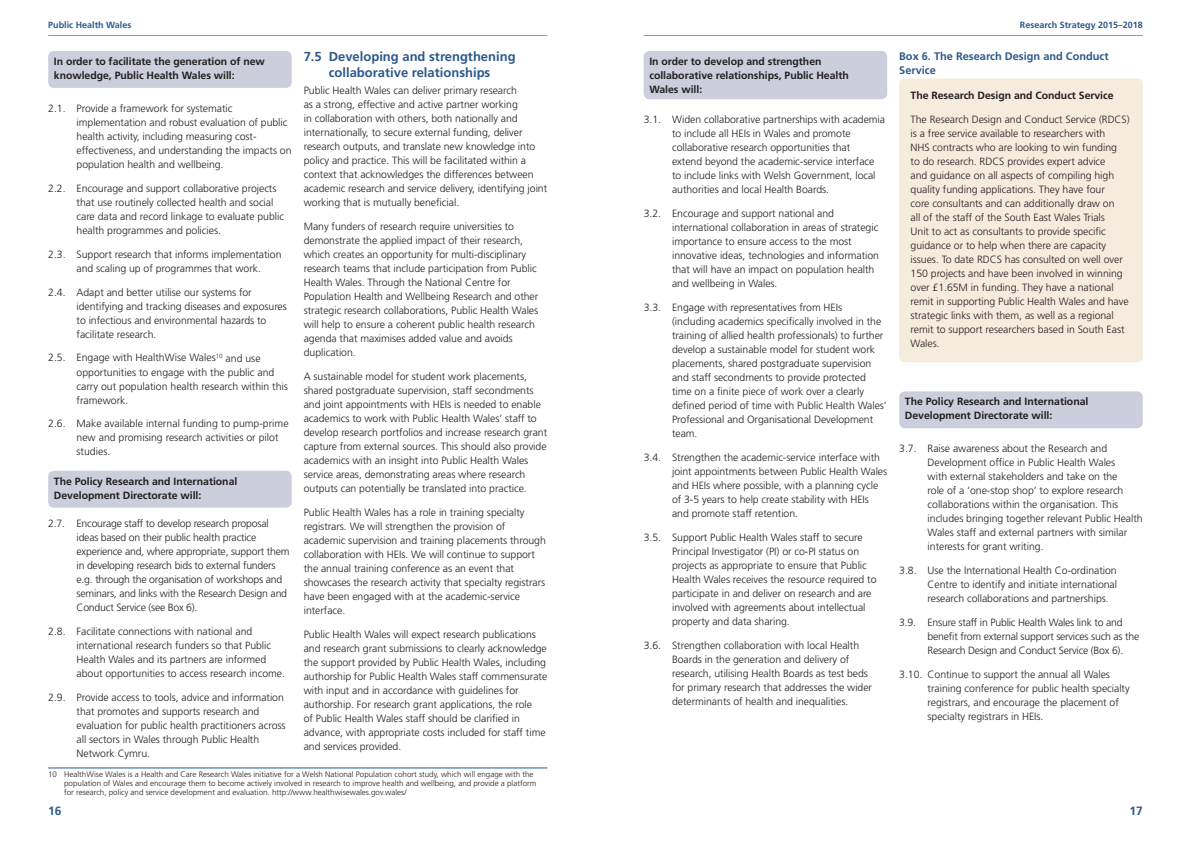
<style>
.page{position:relative;width:1191px;height:842px;background:#fff}
.page>*{position:absolute;margin:0;border:0;box-sizing:border-box;transform-origin:0 0}
.t1{font:700 13px/16px "Frutiger";color:#2c598a;text-align:center}
.t2{font:700 12px "Frutiger";color:#2c598a}
.t3{font:700 11px/14px "Frutiger";color:#2c598a}
.t4{font:300 10.5px/14px "Frutiger";letter-spacing:-.005em;color:#231f20}
.t5{font:700 10.5px/14px "Frutiger";letter-spacing:-.005em;color:#231f20}
.t6{font:700 9px "Frutiger";color:#2c598a}
.t7{font:300 8px/9px "Frutiger";color:#231f20}
</style>
<div class="page">
<div style="left:643px;top:51px;width:244px;height:48px;background:#cdcedd;border-radius:6px"></div>
<div style="left:899px;top:78px;width:243px;height:284px;background:#f5ecde;border-radius:6px"></div>
<div style="left:899px;top:391px;width:243px;height:37px;background:#cdcedd;border-radius:6px"></div>
<div style="left:48px;top:51px;width:244px;height:37px;background:#cdcedd;border-radius:6px"></div>
<div style="left:48px;top:471px;width:244px;height:37px;background:#cdcedd;border-radius:6px"></div>
<hr style="left:48px;top:768px;width:499px;height:1px;background:#2c598a">
<hr style="left:48px;top:35px;width:499px;height:1px;background:#9198b7">
<hr style="left:643px;top:35px;width:499px;height:1px;background:#9198b7">
<p class="t6" style="left:48px;top:19px;width:85px">Public Health Wales</p>
<p class="t6" style="left:1019px;top:19px;width:124px">Research Strategy 2015–2018</p>
<p class="t1" style="left:304px;top:49px;width:213px">7.5 Developing and strengthening collaborative relationships</p>
<p class="t4" style="left:304px;top:83px;width:245px">Public Health Wales can deliver primary research<br>as a strong, effective and active partner working<br>in collaboration with others, both nationally and internationally, to secure external funding, deliver research outputs, and translate new knowledge into policy and practice. This will be facilitated within a context that acknowledges the differences between academic research and service delivery, identifying joint working that is mutually beneficial.</p>
<p class="t4" style="left:304px;top:219px;width:236px">Many funders of research require universities to demonstrate the applied impact of their research, which creates an opportunity for multi-disciplinary research teams that include participation from Public Health Wales. Through the National Centre for Population Health and Wellbeing Research and other strategic research collaborations, Public Health Wales will help to ensure a coherent public health research agenda that maximises added value and avoids duplication.</p>
<p class="t4" style="left:304px;top:369px;width:245px">A sustainable model for student work placements, shared postgraduate supervision, staff secondments and joint appointments with HEIs is needed to enable academics to work with Public Health Wales’ staff to develop research portfolios and increase research grant capture from external sources. This should also provide academics with an insight into Public Health Wales service areas, demonstrating areas where research outputs can potentially be translated into practice.</p>
<p class="t4" style="left:304px;top:505px;width:244px">Public Health Wales has a role in training specialty registrars. We will strengthen the provision of academic supervision and training placements through collaboration with HEIs. We will continue to support the annual training conference as an event that showcases the research activity that specialty registrars have been engaged with at the academic-service interface.</p>
<p class="t4" style="left:304px;top:627px;width:245px">Public Health Wales will expect research publications and research grant submissions to clearly acknowledge the support provided by Public Health Wales, including authorship for Public Health Wales staff commensurate with input and in accordance with guidelines for authorship. For research grant applications, the role<br>of Public Health Wales staff should be clarified in advance, with appropriate costs included for staff time and services provided.</p>
<p class="t7" style="left:64px;top:770px;width:474px;text-indent:-16px">10 HealthWise Wales is a Health and Care Research Wales initiative for a Welsh National Population cohort study, which will engage with the population of Wales and encourage them to become actively involved in research to improve health and wellbeing, and provide a platform for research, policy and service development and evaluation. http://www.healthwisewales.gov.wales/</p>
<p class="t5" style="left:54px;top:54px;width:212px">In order to facilitate the generation of new knowledge, Public Health Wales will:</p>
<p class="t4" style="left:77px;top:101px;width:216px;text-indent:-28px">2.1. Provide a framework for systematic implementation and robust evaluation of public health activity, including measuring cost&shy;effectiveness, and understanding the impacts on population health and wellbeing.</p>
<p class="t4" style="left:77px;top:181px;width:209px;text-indent:-28px">2.2. Encourage and support collaborative projects that use routinely collected health and social care data and record linkage to evaluate public health programmes and policies.</p>
<p class="t4" style="left:77px;top:247px;width:206px;text-indent:-28px">2.3. Support research that informs implementation and scaling up of programmes that work.</p>
<p class="t4" style="left:77px;top:285px;width:212px;text-indent:-28px">2.4. Adapt and better utilise our systems for identifying and tracking diseases and exposures to infectious and environmental hazards to facilitate research.</p>
<p class="t4" style="left:77px;top:351px;width:213px;text-indent:-28px">2.5. Engage with HealthWise Wales<sup>10</sup> and use opportunities to engage with the public and carry out population health research within this framework.</p>
<p class="t4" style="left:77px;top:417px;width:213px;text-indent:-28px">2.6. Make available internal funding to pump-prime new and promising research activities or pilot studies.</p>
<p class="t5" style="left:54px;top:474px;width:185px">The Policy Research and International<br>Development Directorate will:</p>
<p class="t4" style="left:77px;top:517px;width:214px;text-indent:-28px">2.7. Encourage staff to develop research proposal ideas based on their public health practice experience and, where appropriate, support them in developing research bids to external funders e.g. through the organisation of workshops and seminars, and links with the Research Design and Conduct Service (see Box 6).</p>
<p class="t4" style="left:77px;top:624px;width:210px;text-indent:-28px">2.8. Facilitate connections with national and international research funders so that Public Health Wales and its partners are informed about opportunities to access research income.</p>
<p class="t4" style="left:77px;top:690px;width:210px;text-indent:-28px">2.9. Provide access to tools, advice and information that promotes and supports research and evaluation for public health practitioners across all sectors in Wales through Public Health Network Cymru.</p>
<p class="t5" style="left:649px;top:54px;width:201px">In order to develop and strengthen collaborative relationships, Public Health<br>Wales will:</p>
<p class="t4" style="left:672px;top:112px;width:215px;text-indent:-28px">3.1. Widen collaborative partnerships with academia to include all HEIs in Wales and promote collaborative research opportunities that<br>extend beyond the academic-service interface to include links with Welsh Government, local authorities and local Health Boards.</p>
<p class="t4" style="left:672px;top:206px;width:208px;text-indent:-28px">3.2. Encourage and support national and international collaboration in areas of strategic importance to ensure access to the most innovative ideas, technologies and information that will have an impact on population health and wellbeing in Wales.</p>
<p class="t4" style="left:672px;top:300px;width:216px;text-indent:-28px">3.3. Engage with representatives from HEIs (including academics specifically involved in the training of allied health professionals) to further develop a sustainable model for student work placements, shared postgraduate supervision and staff secondments to provide protected time on a finite piece of work over a clearly defined period of time with Public Health Wales’ Professional and Organisational Development team.</p>
<p class="t4" style="left:672px;top:450px;width:217px;text-indent:-28px">3.4. Strengthen the academic-service interface with joint appointments between Public Health Wales and HEIs where possible, with a planning cycle of 3-5 years to help create stability with HEIs and promote staff retention.</p>
<p class="t4" style="left:672px;top:530px;width:206px;text-indent:-28px">3.5. Support Public Health Wales staff to secure Principal Investigator (PI) or co-PI status on projects as appropriate to ensure that Public Health Wales receives the resource required to participate in and deliver on research and are involved with agreements about intellectual property and data sharing.</p>
<p class="t4" style="left:672px;top:638px;width:202px;text-indent:-28px">3.6. Strengthen collaboration with local Health Boards in the generation and delivery of research, utilising Health Boards as test beds for primary research that addresses the wider determinants of health and inequalities.</p>
<p class="t3" style="left:899px;top:49px;width:211px">Box 6. The Research Design and Conduct<br>Service</p>
<p class="t5" style="left:910px;top:88px;width:204px">The Research Design and Conduct Service</p>
<p class="t4" style="left:910px;top:112px;width:221px">The Research Design and Conduct Service (RDCS) is a free service available to researchers with<br>NHS contracts who are looking to win funding<br>to do research. RDCS provides expert advice<br>and guidance on all aspects of compiling high quality funding applications. They have four<br>core consultants and can additionally draw on<br>all of the staff of the South East Wales Trials<br>Unit to act as consultants to provide specific guidance or to help when there are capacity issues. To date RDCS has consulted on well over 150 projects and have been involved in winning over £1.65M in funding. They have a national remit in supporting Public Health Wales and have strategic links with them, as well as a regional remit to support researchers based in South East Wales.</p>
<p class="t5" style="left:905px;top:394px;width:185px">The Policy Research and International<br>Development Directorate will:</p>
<p class="t4" style="left:927px;top:441px;width:217px;text-indent:-28px">3.7. Raise awareness about the Research and Development office in Public Health Wales<br>with external stakeholders and take on the<br>role of a ‘one-stop shop’ to explore research collaborations within the organisation. This includes bringing together relevant Public Health Wales staff and external partners with similar interests for grant writing.</p>
<p class="t4" style="left:927px;top:563px;width:191px;text-align:justify;text-indent:-28px">3.8. Use the International Health Co-ordination Centre to identify and initiate international research collaborations and partnerships.</p>
<p class="t4" style="left:927px;top:615px;width:213px;text-indent:-28px">3.9. Ensure staff in Public Health Wales link to and benefit from external support services such as the<br>Research Design and Conduct Service (Box 6).</p>
<p class="t4" style="left:927px;top:667px;width:204px;text-indent:-28px">3.10. Continue to support the annual all Wales training conference for public health specialty registrars, and encourage the placement of specialty registrars in HEIs.</p>
<p class="t2" style="left:48px;top:804px;width:15px">16</p>
<p class="t2" style="left:1129px;top:804px;width:15px">17</p>
</div>
